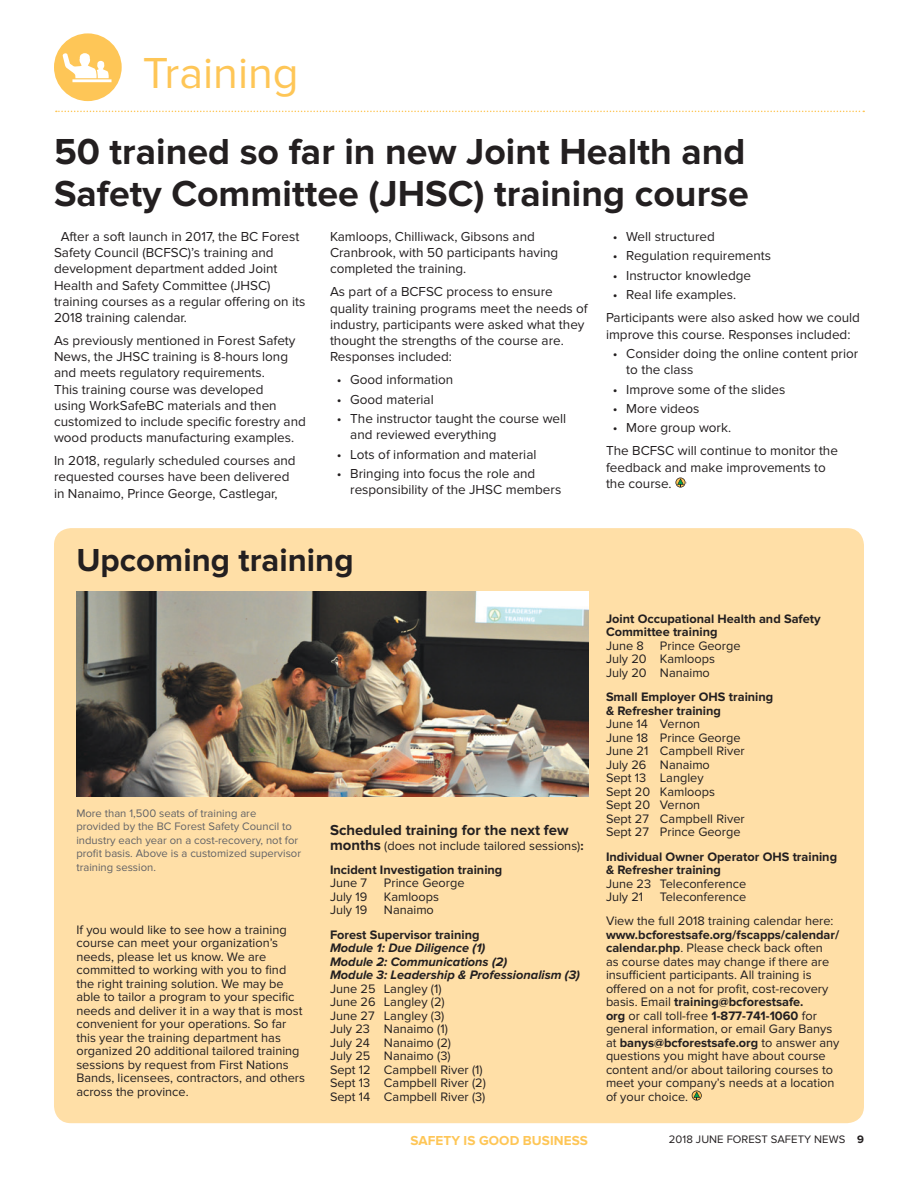
<style>
.page{position:relative;width:918px;height:1188px;background:#fff}
.page>*{position:absolute;margin:0;border:0;box-sizing:border-box;transform-origin:0 0}
.t1{font:45px "Proxima Nova";color:#fec657}
.t2{font:700 37.5px/42px "Proxima Nova";color:#231f20}
.t3{font:700 33px "Proxima Nova";color:#231f20}
.t4{font:700 15px "Proxima Nova";color:#231f20}
.t5{font:13.5px/16.2px "Proxima Nova";color:#231f20}
.t6{font:700 13.5px "Proxima Nova";letter-spacing:.005em;color:#fec657}
.t7{font:12.75px/13.5px "Proxima Nova";color:#231f20}
.t8{font:700 12.75px/13.5px "Proxima Nova";color:#231f20}
.t9{font:italic 700 12.75px "Proxima Nova";color:#231f20}
.t10{font:11.25px/13.5px "Proxima Nova";color:#636366}
.t11{font:11.25px "Proxima Nova";letter-spacing:.005em;color:#231f20}
.s1{font-weight:700;font-size:15px}
.s2{font-weight:700}
</style>
<div class="page">
<div style="left:54px;top:33px;width:68px;height:68px;background:#fec657;border-radius:50%"></div>
<svg style="left:62px;top:53px;width:50px;height:29px"></svg>
<svg style="left:56px;top:111px;width:808px;height:1px"></svg>
<div style="left:54px;top:528px;width:810px;height:595px;background:#ffdfa7;border-radius:17px"></div>
<svg style="left:692px;top:1091px;width:10px;height:10px"></svg>
<svg style="left:675px;top:478px;width:11px;height:10px"></svg>
<img style="left:76px;top:591px;width:512px;height:206px">
<p class="t1" style="left:143px;top:48px;width:158px">Training</p>
<p class="t2" style="left:54px;top:131px;width:696px">50 trained so far in new Joint Health and<br>Safety Committee (JHSC) training course</p>
<p class="t5" style="left:54px;top:229px;width:253px;text-indent:7px">After a soft launch in 2017, the BC Forest Safety Council (BCFSC)’s training and development department added Joint Health and Safety Committee (JHSC) training courses as a regular offering on its 2018 training calendar.</p>
<p class="t5" style="left:54px;top:333px;width:253px">As previously mentioned in Forest Safety News, the JHSC training is 8-hours long and meets regulatory requirements.<br>This training course was developed<br>using WorkSafeBC materials and then customized to include specific forestry and wood products manufacturing examples.</p>
<p class="t5" style="left:54px;top:453px;width:243px">In 2018, regularly scheduled courses and requested courses have been delivered in Nanaimo, Prince George, Castlegar,</p>
<p class="t5" style="left:330px;top:229px;width:230px">Kamloops, Chilliwack, Gibsons and<br>Cranbrook, with 50 participants having completed the training.</p>
<p class="t5" style="left:330px;top:284px;width:259px">As part of a BCFSC process to ensure quality training programs meet the needs of industry, participants were asked what they thought the strengths of the course are.<br>Responses included:</p>
<p class="t5" style="left:337px;top:372px;width:118px">• Good information</p>
<p class="t5" style="left:337px;top:391px;width:99px">• Good material</p>
<p class="t5" style="left:350px;top:411px;width:218px;text-indent:-14px">• The instructor taught the course well and reviewed everything</p>
<p class="t5" style="left:337px;top:446px;width:201px">• Lots of information and material</p>
<p class="t5" style="left:350px;top:466px;width:213px;text-indent:-14px">• Bringing into focus the role and responsibility of the JHSC members</p>
<p class="t5" style="left:613px;top:229px;width:104px">• Well structured</p>
<p class="t5" style="left:613px;top:248px;width:160px">• Regulation requirements</p>
<p class="t5" style="left:613px;top:268px;width:140px">• Instructor knowledge</p>
<p class="t5" style="left:613px;top:287px;width:125px">• Real life examples.</p>
<p class="t5" style="left:606px;top:310px;width:255px">Participants were also asked how we could improve this course. Responses included:</p>
<p class="t5" style="left:626px;top:346px;width:234px;text-indent:-14px">• Consider doing the online content prior to the class</p>
<p class="t5" style="left:613px;top:381px;width:174px">• Improve some of the slides</p>
<p class="t5" style="left:613px;top:401px;width:88px">• More videos</p>
<p class="t5" style="left:613px;top:420px;width:120px">• More group work.</p>
<p class="t5" style="left:606px;top:443px;width:234px">The BCFSC will continue to monitor the feedback and make improvements to the course.</p>
<p class="t3" style="left:76px;top:541px;width:279px">Upcoming training</p>
<p class="t10" style="left:76px;top:807px;width:226px">More than 1,500 seats of training are provided by the BC Forest Safety Council to industry each year on a cost-recovery, not for profit basis. Above is a customized supervisor training session.</p>
<p class="t7" style="left:76px;top:923px;width:230px">If you would like to see how a training course can meet your organization’s needs, please let us know. We are committed to working with you to find the right training solution. We may be able to tailor a program to your specific needs and deliver it in a way that is most convenient for your operations. So far this year the training department has organized 20 additional tailored training sessions by request from First Nations Bands, licensees, contractors, and others across the province.</p>
<p class="t4" style="left:330px;top:821px;width:240px">Scheduled training for the next few</p>
<p class="t7" style="left:330px;top:839px;width:255px"><span class="s1">months</span> (does not include tailored sessions)<span class="s2">:</span></p>
<p class="t8" style="left:330px;top:863px;width:174px">Incident Investigation training</p>
<p class="t7" style="left:330px;top:877px;width:39px">June 7</p>
<p class="t7" style="left:384px;top:877px;width:82px">Prince George</p>
<p class="t7" style="left:330px;top:890px;width:39px">July 19</p>
<p class="t7" style="left:384px;top:890px;width:57px">Kamloops</p>
<p class="t7" style="left:330px;top:904px;width:39px">July 19</p>
<p class="t7" style="left:384px;top:904px;width:51px">Nanaimo</p>
<p class="t8" style="left:330px;top:928px;width:151px">Forest Supervisor training</p>
<p class="t9" style="left:330px;top:941px;width:157px">Module 1: Due Diligence (1)</p>
<p class="t9" style="left:330px;top:954px;width:179px">Module 2: Communications (2)</p>
<p class="t9" style="left:330px;top:968px;width:252px">Module 3: Leadership &amp; Professionalism (3)</p>
<p class="t7" style="left:330px;top:982px;width:113px">June 25 Langley (1)</p>
<p class="t7" style="left:330px;top:995px;width:116px">June 26 Langley (2)</p>
<p class="t7" style="left:330px;top:1009px;width:116px">June 27 Langley (3)</p>
<p class="t7" style="left:330px;top:1022px;width:119px">July 23 Nanaimo (1)</p>
<p class="t7" style="left:330px;top:1036px;width:123px">July 24 Nanaimo (2)</p>
<p class="t7" style="left:330px;top:1049px;width:122px">July 25 Nanaimo (3)</p>
<p class="t7" style="left:330px;top:1063px;width:154px">Sept 12 Campbell River (1)</p>
<p class="t7" style="left:330px;top:1076px;width:157px">Sept 13 Campbell River (2)</p>
<p class="t7" style="left:330px;top:1090px;width:157px">Sept 14 Campbell River (3)</p>
<p class="t8" style="left:606px;top:612px;width:216px">Joint Occupational Health and Safety<br>Committee training</p>
<p class="t7" style="left:606px;top:639px;width:39px">June 8</p>
<p class="t7" style="left:660px;top:639px;width:82px">Prince George</p>
<p class="t7" style="left:606px;top:653px;width:111px">July 20 Kamloops</p>
<p class="t7" style="left:606px;top:666px;width:105px">July 20 Nanaimo</p>
<p class="t8" style="left:606px;top:691px;width:169px">Small Employer OHS training &amp; Refresher training</p>
<p class="t7" style="left:606px;top:717px;width:96px">June 14 Vernon</p>
<p class="t7" style="left:606px;top:731px;width:136px">June 18 Prince George</p>
<p class="t7" style="left:606px;top:744px;width:140px">June 21 Campbell River</p>
<p class="t7" style="left:606px;top:758px;width:105px">July 26 Nanaimo</p>
<p class="t7" style="left:606px;top:771px;width:99px">Sept 13 Langley</p>
<p class="t7" style="left:606px;top:785px;width:111px">Sept 20 Kamloops</p>
<p class="t7" style="left:606px;top:798px;width:96px">Sept 20 Vernon</p>
<p class="t7" style="left:606px;top:812px;width:140px">Sept 27 Campbell River</p>
<p class="t7" style="left:606px;top:825px;width:136px">Sept 27 Prince George</p>
<p class="t8" style="left:606px;top:850px;width:233px">Individual Owner Operator OHS training &amp; Refresher training</p>
<p class="t7" style="left:606px;top:877px;width:142px">June 23 Teleconference</p>
<p class="t7" style="left:606px;top:890px;width:39px">July 21</p>
<p class="t7" style="left:660px;top:890px;width:88px">Teleconference</p>
<p class="t7" style="left:606px;top:915px;width:235px">View the full 2018 training calendar here: <span class="s2">www.bcforestsafe.org/fscapps/calendar/ calendar.php</span>. Please check back often<br>as course dates may change if there are insufficient participants. All training is offered on a not for profit, cost-recovery basis. Email <span class="s2">training@bcforestsafe.<br>org</span> or call toll-free <span class="s2">1-877-741-1060</span> for general information, or email Gary Banys at <span class="s2">banys@bcforestsafe.org</span> to answer any questions you might have about course content and/or about tailoring courses to meet your company’s needs at a location of your choice.</p>
<p class="t6" style="left:410px;top:1132px;width:179px">SAFETY IS GOOD BUSINESS</p>
<p class="t11" style="left:669px;top:1133px;width:197px">2018 JUNE FOREST SAFETY NEWS <span class="s2">9</span></p>
</div>
